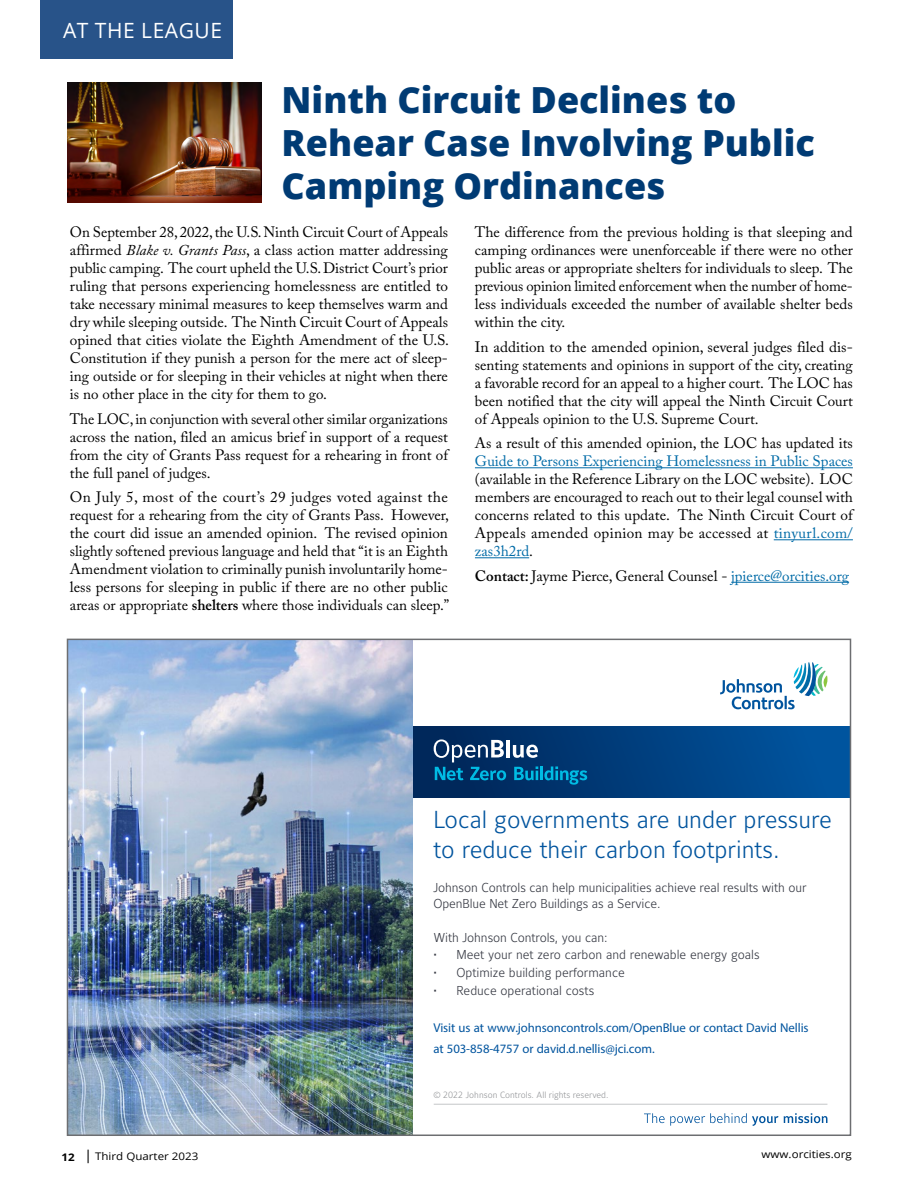
<style>
.page{position:relative;width:918px;height:1188px;background:#fff}
.page>*{position:absolute;margin:0;border:0;box-sizing:border-box;transform-origin:0 0}
.Body_text{font:800 36px/43.2px "Open Sans";color:#003b74}
.t1{font:300 24.3px/30.8px "Maurea Jci Tf ML";color:#00549e}
.Body_text-2{font:21px "Open Sans";letter-spacing:.025em;color:#fff}
.t2{font:17.85px/21.5px "Myriad Arabic";letter-spacing:-.005em;color:#00549e}
.Body_text-3{font:15px/18px "Adobe Caslon Pro";color:#000;text-align:justify}
.t3{font:300 12.75px/16.6px "Maurea Jci Tf ML";letter-spacing:-.005em;color:#343741}
.t4{font:10.5px "Open Sans";color:#000;scale:1.1 1}
.t5{font:300 9px "Maurea Jci Tf ML";color:#939598}
.s1{font-style:italic}
.s2{font-weight:600}
.s3{color:#006ba7}
.s4{font-weight:700}
.s5{font-size:13.5px}
</style>
<div class="page">
<hr style="left:475px;top:467px;width:378px;height:1px;background:#006ba7">
<hr style="left:774px;top:539px;width:79px;height:1px;background:#006ba7">
<hr style="left:475px;top:557px;width:54px;height:1px;background:#006ba7">
<hr style="left:731px;top:582px;width:118px;height:1px;background:#006ba7">
<img style="left:68px;top:83px;width:193px;height:119px">
<div style="left:40px;top:0;width:193px;height:58px;background:#285389"></div>
<svg style="left:644px;top:1113px;width:183px;height:13px"></svg>
<svg style="left:720px;top:662px;width:107px;height:47px"></svg>
<img style="left:70px;top:642px;width:343px;height:491px">
<svg style="left:413px;top:726px;width:435px;height:72px;background:#054582"></svg>
<hr style="left:434px;top:1104px;width:393px;height:1px;background:#d1d3d4">
<p class="Body_text-2" style="left:63px;top:16px;width:161px">AT THE LEAGUE</p>
<p class="Body_text" style="left:282px;top:76px;width:535px">Ninth Circuit Declines to<br>Rehear Case Involving Public<br>Camping Ordinances</p>
<p class="Body_text-3" style="left:70px;top:223px;width:381px">On September 28, 2022, the U.S. Ninth Circuit Court of Appeals affirmed <span class="s1">Blake v. Grants Pass</span>, a class action matter addressing public camping. The court upheld the U.S. District Court’s prior ruling that persons experiencing homelessness are entitled to take necessary minimal measures to keep themselves warm and dry while sleeping outside. The Ninth Circuit Court of Appeals opined that cities violate the Eighth Amendment of the U.S.<br>Constitution if they punish a person for the mere act of sleep&shy;ing outside or for sleeping in their vehicles at night when there is no other place in the city for them to go.</p>
<p class="Body_text-3" style="left:70px;top:410px;width:380px">The LOC, in conjunction with several other similar organizations across the nation, filed an amicus brief in support of a request from the city of Grants Pass request for a rehearing in front of the full panel of judges.</p>
<p class="Body_text-3" style="left:70px;top:488px;width:381px">On July 5, most of the court’s 29 judges voted against the request for a rehearing from the city of Grants Pass. However, the court did issue an amended opinion. The revised opinion slightly softened previous language and held that “it is an Eighth Amendment violation to criminally punish involuntarily home&shy;less persons for sleeping in public if there are no other public areas or appropriate <span class="s2">shelters</span> where those individuals can sleep.”</p>
<p class="Body_text-3" style="left:475px;top:223px;width:380px">The difference from the previous holding is that sleeping and camping ordinances were unenforceable if there were no other public areas or appropriate shelters for individuals to sleep. The previous opinion limited enforcement when the number of home&shy;less individuals exceeded the number of available shelter beds within the city.</p>
<p class="Body_text-3" style="left:475px;top:338px;width:380px">In addition to the amended opinion, several judges filed dis&shy;senting statements and opinions in support of the city, creating a favorable record for an appeal to a higher court. The LOC has been notified that the city will appeal the Ninth Circuit Court of Appeals opinion to the U.S. Supreme Court.</p>
<p class="Body_text-3" style="left:475px;top:434px;width:380px">As a result of this amended opinion, the LOC has updated its <span class="s3">Guide to Persons Experiencing Homelessness in Public Spaces </span>(available in the Reference Library on the LOC website). LOC members are encouraged to reach out to their legal counsel with concerns related to this update. The Ninth Circuit Court of Appeals amended opinion may be accessed at <span class="s3">tinyurl.com/ zas3h2rd</span>.</p>
<p class="Body_text-3" style="left:475px;top:567px;width:376px"><span class="s2">Contact:</span> Jayme Pierce, General Counsel - <span class="s3">jpierce@orcities.org</span></p>
<p class="t1" style="left:433px;top:803px;width:400px">Local governments are under pressure to reduce their carbon footprints.</p>
<p class="t3" style="left:433px;top:879px;width:375px">Johnson Controls can help municipalities achieve real results with our<br>OpenBlue Net Zero Buildings as a Service.</p>
<p class="t3" style="left:433px;top:928px;width:176px">With Johnson Controls, you can:</p>
<p class="t3" style="left:433px;top:946px;width:328px">• Meet your net zero carbon and renewable energy goals</p>
<p class="t3" style="left:433px;top:964px;width:193px">• Optimize building performance</p>
<p class="t3" style="left:433px;top:982px;width:162px">• Reduce operational costs</p>
<p class="t2" style="left:433px;top:1015px;width:377px">Visit us at www.johnsoncontrols.com/OpenBlue or contact David Nellis at 503-858-4757 or david.d.nellis@jci.com.</p>
<p class="t5" style="left:433px;top:1090px;width:177px">© 2022 Johnson Controls. All rights reserved.</p>
<p class="t4" style="left:62px;top:1149px;width:126px"><span class="s4">12</span> <span class="s5">|</span> Third Quarter 2023</p>
<p class="t4" style="left:762px;top:1147px;width:84px">www.orcities.org</p>
</div>
